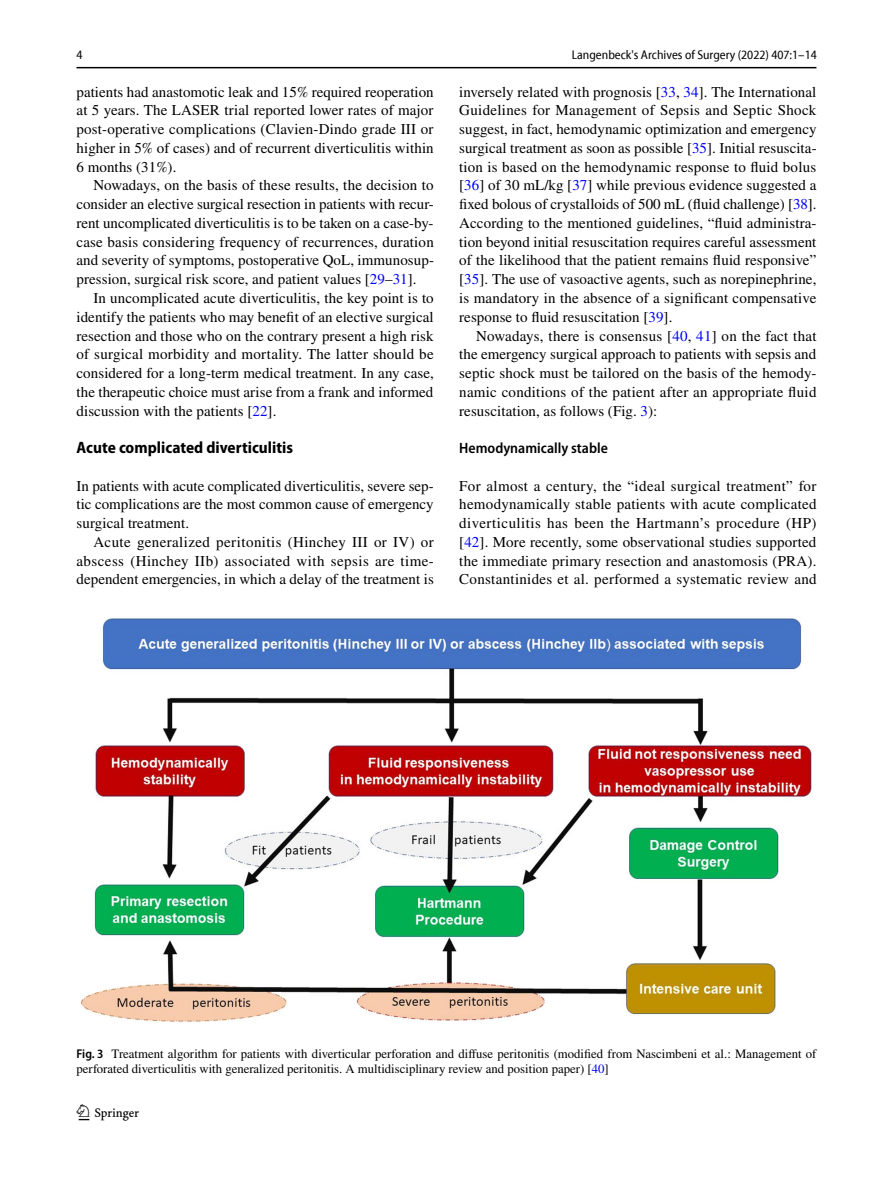
<style>
.page{position:relative;width:893px;height:1187px;background:#fff}
.page>*{position:absolute;margin:0;border:0;box-sizing:border-box;transform-origin:0 0}
.t1{font:22.5px "Springnew Regular 2";color:#000}
.t2{font:700 semi-condensed 16.5px "Myriad Pro";color:#000}
.t3{font:15px/18.8px "STIX";letter-spacing:.005em;color:#000;text-align:justify}
.t4{font:600 semi-condensed 15px "Myriad Pro";color:#000}
.t5{font:12.75px/15px "STIX";color:#000}
.t6{font:semi-condensed 12.75px "Myriad Pro Unic";color:#000}
.s1{color:#00f}
.s2{font-family:"Myriad Pro";font-weight:600;font-stretch:semi-condensed}
</style>
<div class="page">
<hr style="left:77px;top:67px;width:739px;height:1px;background:#000">
<img style="left:81px;top:618px;width:731px;height:404px">
<p class="t6" style="left:77px;top:50px;width:8px">4</p>
<p class="t6" style="left:572px;top:50px;width:247px">Langenbeck's Archives of Surgery (2022) 407:1–14</p>
<p class="t3" style="left:77px;top:83px;width:359px">patients had anastomotic leak and 15% required reoperation at 5 years. The LASER trial reported lower rates of major post-operative complications (Clavien-Dindo grade III or higher in 5% of cases) and of recurrent diverticulitis within 6 months (31%).</p>
<p class="t3" style="left:77px;top:177px;width:359px;text-indent:17px">Nowadays, on the basis of these results, the decision to consider an elective surgical resection in patients with recur&shy;rent uncomplicated diverticulitis is to be taken on a case-by&shy;case basis considering frequency of recurrences, duration and severity of symptoms, postoperative QoL, immunosup&shy;pression, surgical risk score, and patient values [<span class="s1">29</span>–<span class="s1">31</span>].</p>
<p class="t3" style="left:77px;top:289px;width:359px;text-indent:17px">In uncomplicated acute diverticulitis, the key point is to identify the patients who may benefit of an elective surgical resection and those who on the contrary present a high risk of surgical morbidity and mortality. The latter should be considered for a long-term medical treatment. In any case, the therapeutic choice must arise from a frank and informed discussion with the patients [<span class="s1">22</span>].</p>
<p class="t2" style="left:77px;top:438px;width:218px">Acute complicated diverticulitis</p>
<p class="t3" style="left:77px;top:477px;width:359px">In patients with acute complicated diverticulitis, severe sep&shy;tic complications are the most common cause of emergency surgical treatment.</p>
<p class="t3" style="left:77px;top:533px;width:359px;text-indent:17px">Acute generalized peritonitis (Hinchey III or IV) or abscess (Hinchey IIb) associated with sepsis are time&shy;dependent emergencies, in which a delay of the treatment is</p>
<p class="t3" style="left:459px;top:83px;width:359px">inversely related with prognosis [<span class="s1">33</span>, <span class="s1">34</span>]. The International Guidelines for Management of Sepsis and Septic Shock suggest, in fact, hemodynamic optimization and emergency surgical treatment as soon as possible [<span class="s1">35</span>]. Initial resuscita&shy;tion is based on the hemodynamic response to fluid bolus [<span class="s1">36</span>] of 30 mL/kg [<span class="s1">37</span>] while previous evidence suggested a fixed bolous of crystalloids of 500 mL (fluid challenge) [<span class="s1">38</span>].<br>According to the mentioned guidelines, “fluid administra&shy;tion beyond initial resuscitation requires careful assessment of the likelihood that the patient remains fluid responsive” [<span class="s1">35</span>]. The use of vasoactive agents, such as norepinephrine, is mandatory in the absence of a significant compensative response to fluid resuscitation [<span class="s1">39</span>].</p>
<p class="t3" style="left:459px;top:327px;width:359px;text-indent:17px">Nowadays, there is consensus [<span class="s1">40</span>, <span class="s1">41</span>] on the fact that the emergency surgical approach to patients with sepsis and septic shock must be tailored on the basis of the hemody&shy;namic conditions of the patient after an appropriate fluid resuscitation, as follows (Fig. <span class="s1">3</span>):</p>
<p class="t4" style="left:459px;top:440px;width:150px">Hemodynamically stable</p>
<p class="t3" style="left:459px;top:477px;width:359px">For almost a century, the “ideal surgical treatment” for hemodynamically stable patients with acute complicated diverticulitis has been the Hartmann’s procedure (HP) [<span class="s1">42</span>]. More recently, some observational studies supported the immediate primary resection and anastomosis (PRA).<br>Constantinides et al. performed a systematic review and</p>
<p class="t5" style="left:77px;top:1047px;width:741px"><span class="s2">Fig. 3</span> Treatment algorithm for patients with diverticular perforation and diffuse peritonitis (modified from Nascimbeni et al.: Management of perforated diverticulitis with generalized peritonitis. A multidisciplinary review and position paper) [<span class="s1">40</span>]</p>
<h1 class="t1" style="left:79px;top:1104px;width:62px">1 3</h1>
</div>
